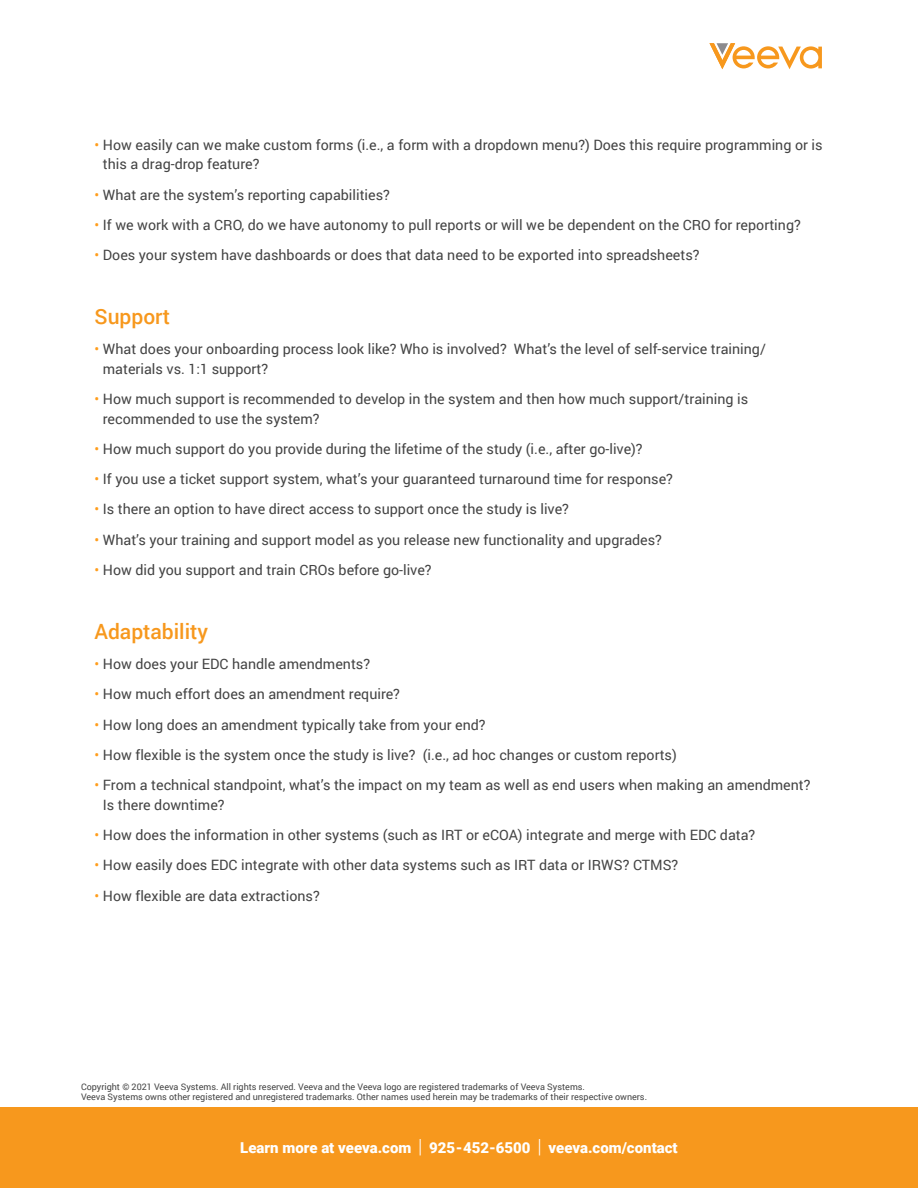
<style>
.page{position:relative;width:918px;height:1188px;background:#fff}
.page>*{position:absolute;margin:0;border:0;box-sizing:border-box;transform-origin:0 0}
.Head_2{font:500 21px "Roboto";color:#f7981d}
.t1{font:900 15px "Roboto";color:#fff}
.text_9_5_13{font:14.25px/19.5px "Roboto";color:#444}
.Copyright_text{font:9px/10.5px "Roboto";color:#444}
.s1{color:#ff9d1b}
.s2{font-weight:300;font-size:19.5px}
</style>
<div class="page">
<svg style="left:710px;top:43px;width:112px;height:26px"></svg>
<div style="left:0;top:1107px;width:918px;height:81px;background:#f7981d"></div>
<p class="text_9_5_13" style="left:103px;top:135px;width:721px;text-indent:-8px"><span class="s1">•</span> How easily can we make custom forms (i.e., a form with a dropdown menu?) Does this require programming or is this a drag-drop feature?</p>
<p class="text_9_5_13" style="left:94px;top:184px;width:297px"><span class="s1">•</span> What are the system’s reporting capabilities?</p>
<p class="text_9_5_13" style="left:94px;top:215px;width:708px"><span class="s1">•</span> If we work with a CRO, do we have autonomy to pull reports or will we be dependent on the CRO for reporting?</p>
<p class="text_9_5_13" style="left:94px;top:245px;width:607px"><span class="s1">•</span> Does your system have dashboards or does that data need to be exported into spreadsheets?</p>
<p class="Head_2" style="left:94px;top:302px;width:77px">Support</p>
<p class="text_9_5_13" style="left:103px;top:339px;width:665px;text-indent:-8px"><span class="s1">•</span> What does your onboarding process look like? Who is involved? What’s the level of self-service training/ materials vs. 1:1 support?</p>
<p class="text_9_5_13" style="left:103px;top:389px;width:647px;text-indent:-8px"><span class="s1">•</span> How much support is recommended to develop in the system and then how much support/training is recommended to use the system?</p>
<p class="text_9_5_13" style="left:94px;top:438px;width:550px"><span class="s1">•</span> How much support do you provide during the lifetime of the study (i.e., after go-live)?</p>
<p class="text_9_5_13" style="left:94px;top:469px;width:580px"><span class="s1">•</span> If you use a ticket support system, what’s your guaranteed turnaround time for response?</p>
<p class="text_9_5_13" style="left:94px;top:499px;width:476px"><span class="s1">•</span> Is there an option to have direct access to support once the study is live?</p>
<p class="text_9_5_13" style="left:94px;top:529px;width:569px"><span class="s1">•</span> What’s your training and support model as you release new functionality and upgrades?</p>
<p class="text_9_5_13" style="left:94px;top:560px;width:339px"><span class="s1">•</span> How did you support and train CROs before go-live?</p>
<p class="Head_2" style="left:94px;top:616px;width:115px">Adaptability</p>
<p class="text_9_5_13" style="left:94px;top:654px;width:277px"><span class="s1">•</span> How does your EDC handle amendments?</p>
<p class="text_9_5_13" style="left:94px;top:684px;width:307px"><span class="s1">•</span> How much effort does an amendment require?</p>
<p class="text_9_5_13" style="left:94px;top:714px;width:393px"><span class="s1">•</span> How long does an amendment typically take from your end?</p>
<p class="text_9_5_13" style="left:94px;top:744px;width:584px"><span class="s1">•</span> How flexible is the system once the study is live? (i.e., ad hoc changes or custom reports)</p>
<p class="text_9_5_13" style="left:103px;top:775px;width:709px;text-indent:-8px"><span class="s1">•</span> From a technical standpoint, what’s the impact on my team as well as end users when making an amendment?<br>Is there downtime?</p>
<p class="text_9_5_13" style="left:94px;top:825px;width:662px"><span class="s1">•</span> How does the information in other systems (such as IRT or eCOA) integrate and merge with EDC data?</p>
<p class="text_9_5_13" style="left:94px;top:855px;width:585px"><span class="s1">•</span> How easily does EDC integrate with other data systems such as IRT data or IRWS? CTMS?</p>
<p class="text_9_5_13" style="left:94px;top:885px;width:227px"><span class="s1">•</span> How flexible are data extractions?</p>
<p class="Copyright_text" style="left:81px;top:1081px;width:568px">Copyright © 2021 Veeva Systems. All rights reserved. Veeva and the Veeva logo are registered trademarks of Veeva Systems.<br>Veeva Systems owns other registered and unregistered trademarks. Other names used herein may be trademarks of their respective owners.</p>
<p class="t1" style="left:240px;top:1137px;width:439px">Learn more at veeva.com <span class="s2">|</span> 925-452-6500 <span class="s2">|</span> veeva.com/contact</p>
</div>
